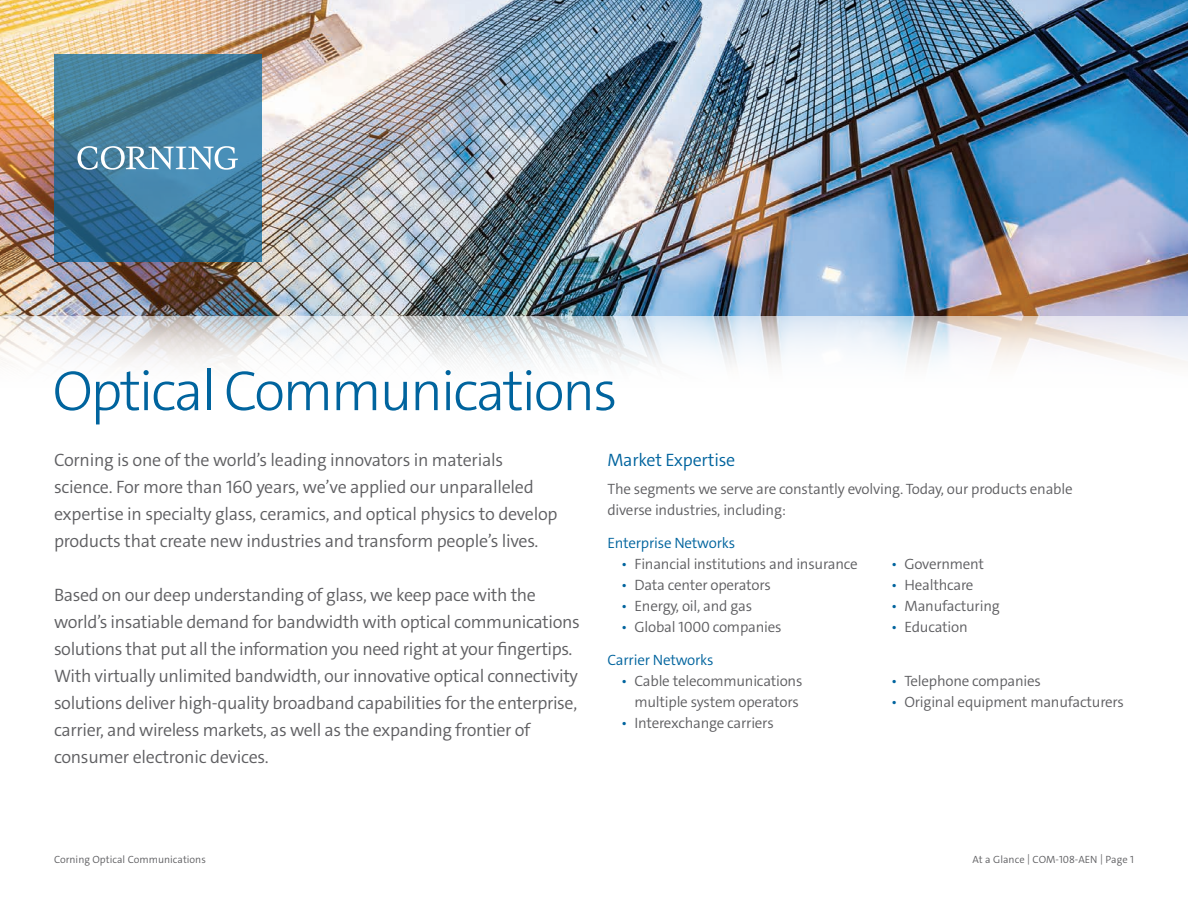
<style>
.page{position:relative;width:1188px;height:918px;background:#fff}
.page>*{position:absolute;margin:0;border:0;box-sizing:border-box;transform-origin:0 0}
.t1{font:300 57px "The Sans C4 s";letter-spacing:-.04em;color:#00649e}
.t2{font:300 18px/27px "The Sans C4 s";letter-spacing:-.02em;color:#5f5f62}
.t3{font:300 18px "The Sans C4 s";letter-spacing:-.015em;color:#00649e}
.t4{font:300 15px/21px "The Sans C4 s";letter-spacing:-.015em;color:#5f5f62}
.t5{font:300 15px "The Sans C4 s";letter-spacing:-.015em;color:#00649e}
.t6{font:300 10.5px "The Sans C4 s";color:#5f5f62}
.s1{color:#00649e}
</style>
<div class="page">
<img style="left:0;top:0;width:1188px;height:364px">
<svg style="left:54px;top:54px;width:208px;height:208px"></svg>
<svg style="left:77px;top:146px;width:161px;height:24px"></svg>
<p class="t1" style="left:52px;top:354px;width:567px">Optical Communications</p>
<p class="t2" style="left:54px;top:447px;width:505px">Corning is one of the world’s leading innovators in materials science. For more than 160 years, we’ve applied our unparalleled expertise in specialty glass, ceramics, and optical physics to develop products that create new industries and transform people’s lives.</p>
<p class="t2" style="left:54px;top:582px;width:527px">Based on our deep understanding of glass, we keep pace with the world’s insatiable demand for bandwidth with optical communications solutions that put all the information you need right at your fingertips.<br>With virtually unlimited bandwidth, our innovative optical connectivity solutions deliver high-quality broadband capabilities for the enterprise, carrier, and wireless markets, as well as the expanding frontier of consumer electronic devices.</p>
<p class="t3" style="left:608px;top:449px;width:129px">Market Expertise</p>
<p class="t4" style="left:608px;top:479px;width:467px">The segments we serve are constantly evolving. Today, our products enable diverse industries, including:</p>
<p class="t5" style="left:608px;top:533px;width:129px">Enterprise Networks</p>
<p class="t4" style="left:621px;top:554px;width:238px"><span class="s1">•</span> Financial institutions and insurance</p>
<p class="t4" style="left:891px;top:554px;width:95px"><span class="s1">•</span> Government</p>
<p class="t4" style="left:621px;top:575px;width:151px"><span class="s1">•</span> Data center operators</p>
<p class="t4" style="left:891px;top:575px;width:84px"><span class="s1">•</span> Healthcare</p>
<p class="t4" style="left:621px;top:596px;width:133px"><span class="s1">•</span> Energy, oil, and gas</p>
<p class="t4" style="left:891px;top:596px;width:110px"><span class="s1">•</span> Manufacturing</p>
<p class="t4" style="left:621px;top:617px;width:162px"><span class="s1">•</span> Global 1000 companies</p>
<p class="t4" style="left:891px;top:617px;width:78px"><span class="s1">•</span> Education</p>
<p class="t5" style="left:608px;top:650px;width:107px">Carrier Networks</p>
<p class="t4" style="left:621px;top:671px;width:183px"><span class="s1">•</span> Cable telecommunications</p>
<p class="t4" style="left:891px;top:671px;width:151px"><span class="s1">•</span> Telephone companies</p>
<p class="t4" style="left:634px;top:692px;width:166px">multiple system operators</p>
<p class="t4" style="left:891px;top:692px;width:235px"><span class="s1">•</span> Original equipment manufacturers</p>
<p class="t4" style="left:621px;top:713px;width:154px"><span class="s1">•</span> Interexchange carriers</p>
<p class="t6" style="left:54px;top:852px;width:153px">Corning Optical Communications</p>
<p class="t6" style="left:973px;top:852px;width:163px">At a Glance | COM-108-AEN | Page 1</p>
</div>
